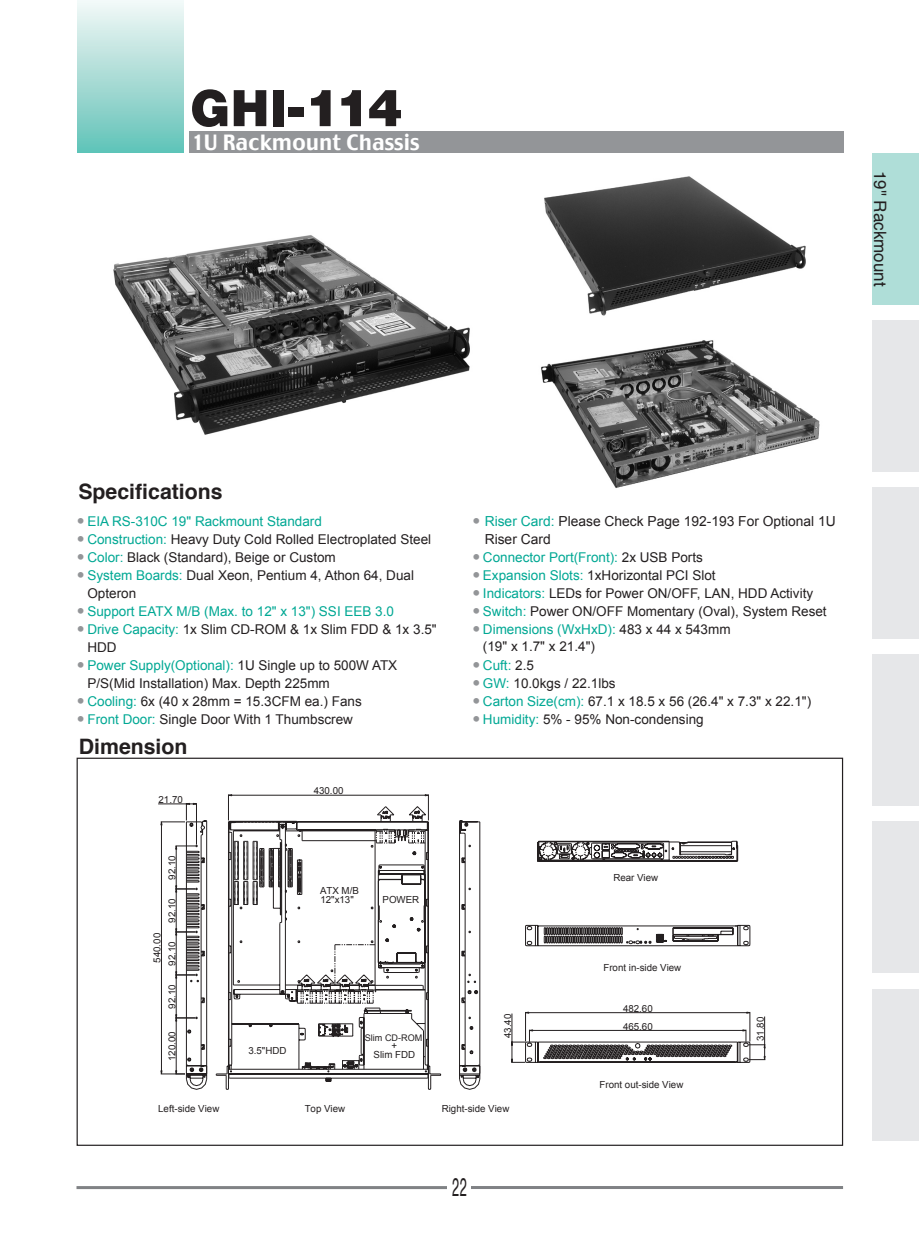
<style>
.page{position:relative;width:919px;height:1238px;background:#fff}
.page>*{position:absolute;margin:0;border:0;box-sizing:border-box;transform-origin:0 0}
.t1{font:54px "Nimbus San D Blac";letter-spacing:-.035em;color:#231f20}
.t2{font:25.5px "Helvetica";color:#231f20;scale:.5 1}
.t3{font:700 21.3px "Helvetica";color:#231f20}
.t4{font:21px "Charcoal";color:#fff}
.t5{font:16.95px "Helvetica";color:#231f20}
.t6{font:13.8px/17.9px "Arial";color:#231f20}
.t7{font:13.5px/17.9px "Arial";color:#231f20}
.t8{font:13.5px "Arial";color:#00a894}
.t9{font:9.75px/9.9px "Arial";color:#231f20}
.t10{font:9.15px "Arial";color:#231f20}
.s1{font-family:"Charcoal";color:#939598}
.s2{color:#00a894}
.s3{font-family:"Charcoal";font-size:13.5px;color:#939598}
.s4{color:#231f20}
</style>
<div class="page">
<hr style="left:76px;top:1185px;width:372px;height:3px;background:#808285">
<div style="left:446px;top:1172px;width:26px;height:31px;background:#fff"></div>
<hr style="left:471px;top:1185px;width:372px;height:3px;background:#808285">
<div style="left:872px;top:320px;width:46px;height:151px;background:#e6e7e9"></div>
<div style="left:872px;top:487px;width:46px;height:151px;background:#e6e7e9"></div>
<div style="left:872px;top:654px;width:46px;height:151px;background:#e6e7e9"></div>
<div style="left:872px;top:821px;width:46px;height:151px;background:#e6e7e9"></div>
<div style="left:872px;top:988px;width:46px;height:152px;background:#e6e7e9"></div>
<div style="left:872px;top:153px;width:46px;height:151px;background:#afded8"></div>
<div style="left:77px;top:0;width:106px;height:153px;background:linear-gradient(to bottom,#f5f8f7,#61c2b7)"></div>
<div style="left:190px;top:131px;width:653px;height:22px;background:#939598"></div>
<svg style="left:186px;top:1079px;width:295px;height:10px"></svg>
<svg style="left:158px;top:794px;width:607px;height:285px"></svg>
<img style="left:541px;top:340px;width:279px;height:148px">
<img style="left:544px;top:176px;width:262px;height:140px">
<img style="left:113px;top:235px;width:357px;height:200px">
<h1 class="t1" style="left:190px;top:77px;width:215px">GHI-114</h1>
<h3 class="t4" style="left:191px;top:129px;width:230px">1U Rackmount Chassis</h3>
<p class="t5" style="left:894px;top:171px;width:117px;rotate:90deg">19" Rackmount</p>
<h3 class="t3" style="left:78px;top:472px;width:146px">Specifications</h3>
<p class="t8" style="left:77px;top:513px;width:246px"><span class="s1">•</span> EIA RS-310C 19" Rackmount Standard</p>
<p class="t7" style="left:77px;top:530px;width:356px"><span class="s1">•</span> <span class="s2">Construction:</span> Heavy Duty Cold Rolled Electroplated Steel</p>
<p class="t7" style="left:77px;top:548px;width:260px"><span class="s1">•</span> <span class="s2">Color:</span> Black (Standard), Beige or Custom</p>
<p class="t7" style="left:87px;top:566px;width:328px;text-indent:-10px"><span class="s1">•</span> <span class="s2">System Boards:</span> Dual Xeon, Pentium 4, Athon 64, Dual<br>Opteron</p>
<p class="t8" style="left:77px;top:603px;width:318px"><span class="s1">•</span> Support EATX M/B (Max. to 12" x 13") SSI EEB 3.0</p>
<p class="t7" style="left:87px;top:620px;width:351px;text-indent:-10px"><span class="s1">•</span> <span class="s2">Drive Capacity:</span> 1x Slim CD-ROM &amp; 1x Slim FDD &amp; 1x 3.5"<br>HDD</p>
<p class="t7" style="left:87px;top:656px;width:311px;text-indent:-10px"><span class="s1">•</span> <span class="s2">Power Supply(Optional):</span> 1U Single up to 500W ATX<br>P/S(Mid Installation) Max. Depth 225mm</p>
<p class="t7" style="left:77px;top:692px;width:286px"><span class="s1">•</span> <span class="s2">Cooling:</span> 6x (40 x 28mm = 15.3CFM ea.) Fans</p>
<p class="t7" style="left:77px;top:710px;width:277px"><span class="s1">•</span> <span class="s2">Front Door:</span> Single Door With 1 Thumbscrew</p>
<h3 class="t3" style="left:79px;top:727px;width:110px">Dimension</h3>
<p class="t9" style="left:158px;top:794px;width:26px">21.70</p>
<p class="t9" style="left:167px;top:879px;width:26px;rotate:-90deg">92.10</p>
<p class="t9" style="left:167px;top:922px;width:26px;rotate:-90deg">92.10</p>
<p class="t9" style="left:152px;top:962px;width:31px;rotate:-90deg">540.00</p>
<p class="t9" style="left:167px;top:965px;width:26px;rotate:-90deg">92.10</p>
<p class="t9" style="left:167px;top:1008px;width:26px;rotate:-90deg">92.10</p>
<p class="t9" style="left:167px;top:1061px;width:31px;rotate:-90deg">120.00</p>
<p class="t9" style="left:314px;top:786px;width:31px">430.00</p>
<p class="t9" style="left:320px;top:885px;width:40px">ATX M/B<br>12"x13"</p>
<p class="t9" style="left:382px;top:894px;width:38px">POWER</p>
<p class="t9" style="left:248px;top:1045px;width:40px">3.5"HDD</p>
<p class="t10" style="left:365px;top:1032px;width:59px">Slim CD-ROM</p>
<p class="t9" style="left:373px;top:1040px;width:43px;line-height:9.1px;text-align:center">+<br>Slim FDD</p>
<p class="t6" style="left:484px;top:512px;width:352px;text-indent:-12px"><span class="s3">•</span> <span class="s2">Riser Card:</span> Please Check Page 192-193 For Optional 1U<br>Riser Card</p>
<p class="t8" style="left:472px;top:549px;width:232px"><span class="s1">•</span> Connector Port(Front): <span class="s4">2x USB Ports</span></p>
<p class="t7" style="left:472px;top:566px;width:245px"><span class="s1">•</span> <span class="s2">Expansion Slots:</span> 1xHorizontal PCI Slot</p>
<p class="t7" style="left:472px;top:584px;width:342px"><span class="s1">•</span> <span class="s2">Indicators:</span> LEDs for Power ON/OFF, LAN, HDD Activity</p>
<p class="t7" style="left:472px;top:602px;width:356px"><span class="s1">•</span> <span class="s2">Switch:</span> Power ON/OFF Momentary (Oval), System Reset</p>
<p class="t7" style="left:483px;top:620px;width:249px;text-indent:-10px"><span class="s1">•</span> <span class="s2">Dimensions (WxHxD):</span> 483 x 44 x 543mm (19" x 1.7" x 21.4")</p>
<p class="t8" style="left:472px;top:657px;width:63px"><span class="s1">•</span> Cuft: <span class="s4">2.5</span></p>
<p class="t7" style="left:472px;top:674px;width:145px"><span class="s1">•</span> <span class="s2">GW:</span> 10.0kgs / 22.1lbs</p>
<p class="t7" style="left:472px;top:692px;width:340px"><span class="s1">•</span> <span class="s2">Carton Size(cm):</span> 67.1 x 18.5 x 56 (26.4" x 7.3" x 22.1")</p>
<p class="t7" style="left:472px;top:710px;width:233px"><span class="s1">•</span> <span class="s2">Humidity:</span> 5% - 95% Non-condensing</p>
<p class="t9" style="left:613px;top:872px;width:46px">Rear View</p>
<p class="t9" style="left:603px;top:962px;width:79px">Front in-side View</p>
<p class="t9" style="left:502px;top:1038px;width:26px;rotate:-90deg">43.40</p>
<p class="t9" style="left:623px;top:1003px;width:31px">482.60</p>
<p class="t9" style="left:623px;top:1021px;width:31px">465.60</p>
<p class="t9" style="left:599px;top:1079px;width:85px">Front out-side View</p>
<p class="t9" style="left:755px;top:1041px;width:26px;rotate:-90deg">31.80</p>
<p class="t9" style="left:158px;top:1103px;width:63px">Left-side View</p>
<p class="t9" style="left:304px;top:1103px;width:42px">Top View</p>
<p class="t9" style="left:441px;top:1103px;width:69px">Right-side View</p>
<h2 class="t2" style="left:452px;top:1165px;width:31px">22</h2>
</div>
